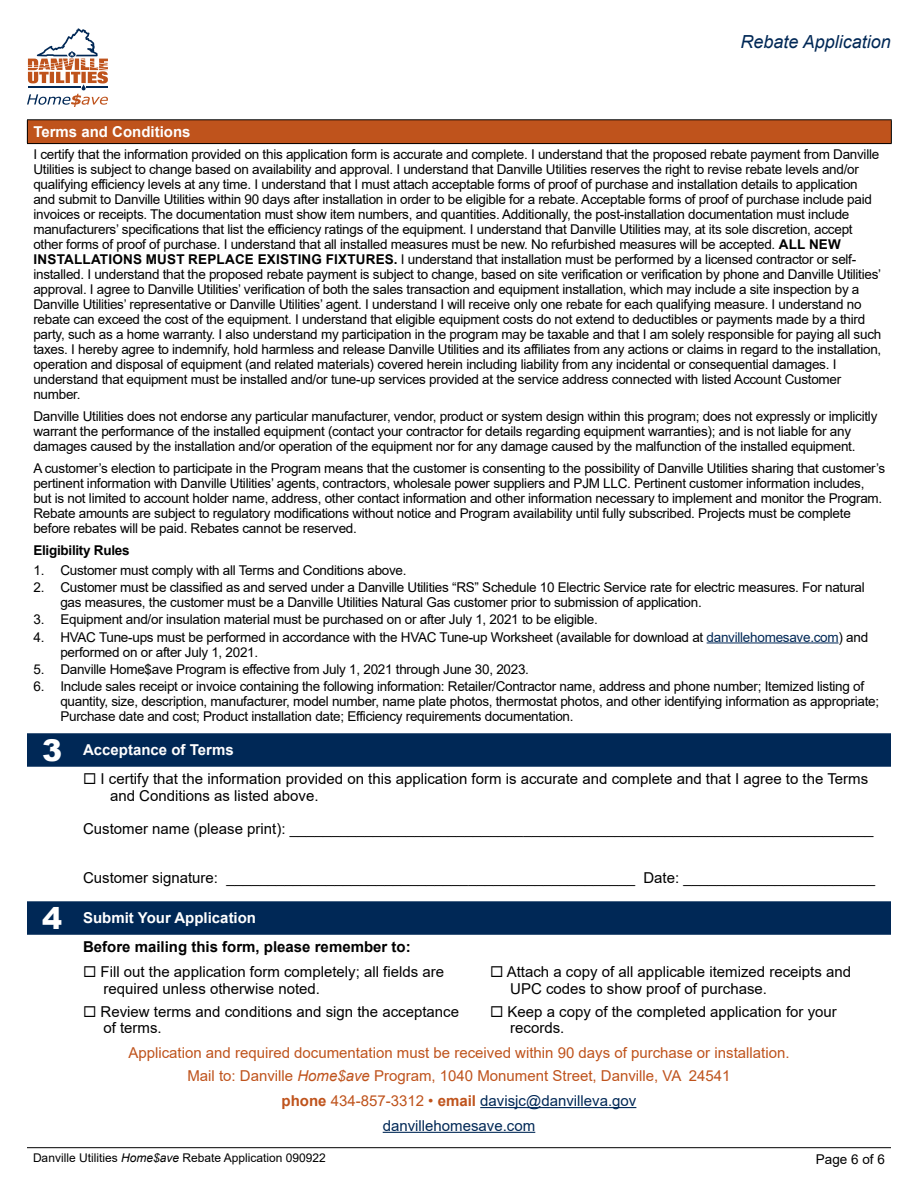
<style>
.page{position:relative;width:918px;height:1188px;background:#fff}
.page>*{position:absolute;margin:0;border:0;box-sizing:border-box;transform-origin:0 0}
.t1{font:900 30px "Arial";color:#fff}
.t2{font:italic 18px "Arial";color:#002856}
.t3{font:15px/16.5px "Arial";color:#000}
.t4{font:15px "Arial";color:#bf531c}
.t5{font:15px "Arial";color:#002856}
.Body_text{font:700 15px "Arial";color:#fff}
.t6{font:700 15px "Arial";color:#000}
.t7{font:13.5px/15px "Arial";letter-spacing:-.02em;color:#000}
.t8{font:700 13.5px "Arial";letter-spacing:-.02em;color:#000}
.t9{font:12px "Arial";color:#000}
.s1{font-weight:700}
.s2{color:#002856}
.s3{font-style:italic}
.s4{font-weight:700;color:#bf531c}
.s5{color:#bf531c}
</style>
<div class="page">
<hr style="left:27px;top:1147px;width:432px;height:1px;background:#000">
<hr style="left:459px;top:1147px;width:432px;height:1px;background:#000">
<svg style="left:27px;top:28px;width:81px;height:79px"></svg>
<hr style="left:28px;top:86px;width:53px;height:1px;background:#002856">
<hr style="left:86px;top:86px;width:22px;height:2px;background:#002856">
<div style="left:27px;top:733px;width:864px;height:34px;background:#002856"></div>
<div style="left:27px;top:901px;width:864px;height:34px;background:#002856"></div>
<div style="left:27px;top:120px;width:864px;height:24px;background:#bf531c"></div>
<hr style="left:27px;top:119px;width:865px;height:1px;background:#000">
<svg style="left:27px;top:120px;width:1px;height:23px"></svg>
<svg style="left:891px;top:120px;width:1px;height:23px"></svg>
<hr style="left:27px;top:143px;width:865px;height:1px;background:#000">
<hr style="left:707px;top:642px;width:132px;height:1px;background:#002856">
<hr style="left:480px;top:1107px;width:156px;height:1px;background:#002856">
<hr style="left:383px;top:1132px;width:152px;height:1px;background:#002856">
<h2 class="t2" style="left:741px;top:30px;width:152px">Rebate Application</h2>
<p class="Body_text" style="left:33px;top:121px;width:159px">Terms and Conditions</p>
<p class="t7" style="left:33px;top:147px;width:849px">I certify that the information provided on this application form is accurate and complete. I understand that the proposed rebate payment from Danville Utilities is subject to change based on availability and approval. I understand that Danville Utilities reserves the right to revise rebate levels and/or qualifying efficiency levels at any time. I understand that I must attach acceptable forms of proof of purchase and installation details to application and submit to Danville Utilities within 90 days after installation in order to be eligible for a rebate. Acceptable forms of proof of purchase include paid invoices or receipts. The documentation must show item numbers, and quantities. Additionally, the post-installation documentation must include manufacturers’ specifications that list the efficiency ratings of the equipment. I understand that Danville Utilities may, at its sole discretion, accept other forms of proof of purchase. I understand that all installed measures must be new. No refurbished measures will be accepted. <span class="s1">ALL NEW INSTALLATIONS MUST REPLACE EXISTING FIXTURES.</span> I understand that installation must be performed by a licensed contractor or self&shy;installed. I understand that the proposed rebate payment is subject to change, based on site verification or verification by phone and Danville Utilities’ approval. I agree to Danville Utilities’ verification of both the sales transaction and equipment installation, which may include a site inspection by a Danville Utilities’ representative or Danville Utilities’ agent. I understand I will receive only one rebate for each qualifying measure. I understand no rebate can exceed the cost of the equipment. I understand that eligible equipment costs do not extend to deductibles or payments made by a third party, such as a home warranty. I also understand my participation in the program may be taxable and that I am solely responsible for paying all such taxes. I hereby agree to indemnify, hold harmless and release Danville Utilities and its affiliates from any actions or claims in regard to the installation, operation and disposal of equipment (and related materials) covered herein including liability from any incidental or consequential damages. I understand that equipment must be installed and/or tune-up services provided at the service address connected with listed Account Customer number.</p>
<p class="t7" style="left:33px;top:409px;width:846px">Danville Utilities does not endorse any particular manufacturer, vendor, product or system design within this program; does not expressly or implicitly warrant the performance of the installed equipment (contact your contractor for details regarding equipment warranties); and is not liable for any damages caused by the installation and/or operation of the equipment nor for any damage caused by the malfunction of the installed equipment.</p>
<p class="t7" style="left:33px;top:461px;width:853px">A customer’s election to participate in the Program means that the customer is consenting to the possibility of Danville Utilities sharing that customer’s pertinent information with Danville Utilities’ agents, contractors, wholesale power suppliers and PJM LLC. Pertinent customer information includes, but is not limited to account holder name, address, other contact information and other information necessary to implement and monitor the Program.<br>Rebate amounts are subject to regulatory modifications without notice and Program availability until fully subscribed. Projects must be complete before rebates will be paid. Rebates cannot be reserved.</p>
<p class="t8" style="left:33px;top:540px;width:98px">Eligibility Rules</p>
<p class="t7" style="left:33px;top:563px;width:375px">1. Customer must comply with all Terms and Conditions above.</p>
<p class="t7" style="left:60px;top:580px;width:806px;text-indent:-27px">2. Customer must be classified as and served under a Danville Utilities “RS” Schedule 10 Electric Service rate for electric measures. For natural gas measures, the customer must be a Danville Utilities Natural Gas customer prior to submission of application.</p>
<p class="t7" style="left:33px;top:612px;width:566px">3. Equipment and/or insulation material must be purchased on or after July 1, 2021 to be eligible.</p>
<p class="t7" style="left:60px;top:629px;width:809px;text-indent:-27px">4. HVAC Tune-ups must be performed in accordance with the HVAC Tune-up Worksheet (available for download at <span class="s2">danvillehomesave.com</span>) and performed on or after July 1, 2021.</p>
<p class="t7" style="left:33px;top:661px;width:497px">5. Danville Home$ave Program is effective from July 1, 2021 through June 30, 2023.</p>
<p class="t7" style="left:60px;top:679px;width:820px;text-indent:-27px">6. Include sales receipt or invoice containing the following information: Retailer/Contractor name, address and phone number; Itemized listing of quantity, size, description, manufacturer, model number, name plate photos, thermostat photos, and other identifying information as appropriate;<br>Purchase date and cost; Product installation date; Efficiency requirements documentation.</p>
<p class="t1" style="left:42px;top:728px;width:22px">3</p>
<p class="Body_text" style="left:83px;top:740px;width:152px">Acceptance of Terms</p>
<p class="t3" style="left:110px;top:771px;width:760px;text-indent:-27px">◻ I certify that the information provided on this application form is accurate and complete and that I agree to the Terms and Conditions as listed above.</p>
<p class="t3" style="left:83px;top:820px;width:792px">Customer name (please print): ______________________________________________________________________</p>
<p class="t3" style="left:83px;top:870px;width:794px">Customer signature: _________________________________________________ Date: _______________________</p>
<p class="t1" style="left:42px;top:896px;width:22px">4</p>
<p class="Body_text" style="left:83px;top:908px;width:175px">Submit Your Application</p>
<p class="t6" style="left:83px;top:936px;width:329px">Before mailing this form, please remember to:</p>
<p class="t3" style="left:103px;top:964px;width:342px;text-indent:-20px">◻ Fill out the application form completely; all fields are required unless otherwise noted.</p>
<p class="t3" style="left:103px;top:1003px;width:357px;text-indent:-20px">◻ Review terms and conditions and sign the acceptance of terms.</p>
<p class="t3" style="left:510px;top:964px;width:342px;text-indent:-20px">◻ Attach a copy of all applicable itemized receipts and<br>UPC codes to show proof of purchase.</p>
<p class="t3" style="left:510px;top:1003px;width:328px;text-indent:-20px">◻ Keep a copy of the completed application for your records.</p>
<p class="t4" style="left:128px;top:1042px;width:663px">Application and required documentation must be received within 90 days of purchase or installation.</p>
<p class="t4" style="left:187px;top:1066px;width:545px">Mail to: Danville <span class="s3">Home$ave</span> Program, 1040 Monument Street, Danville, VA 24541</p>
<p class="t5" style="left:282px;top:1090px;width:356px"><span class="s4">phone</span> <span class="s5">434-857-3312 •</span> <span class="s4">email</span> davisjc@danvilleva.gov</p>
<p class="t5" style="left:383px;top:1115px;width:154px">danvillehomesave.com</p>
<p class="t9" style="left:33px;top:1150px;width:294px">Danville Utilities <span class="s3">Home$ave</span> Rebate Application 090922</p>
<p class="t7" style="left:816px;top:1151px;width:71px">Page 6 of 6</p>
</div>
